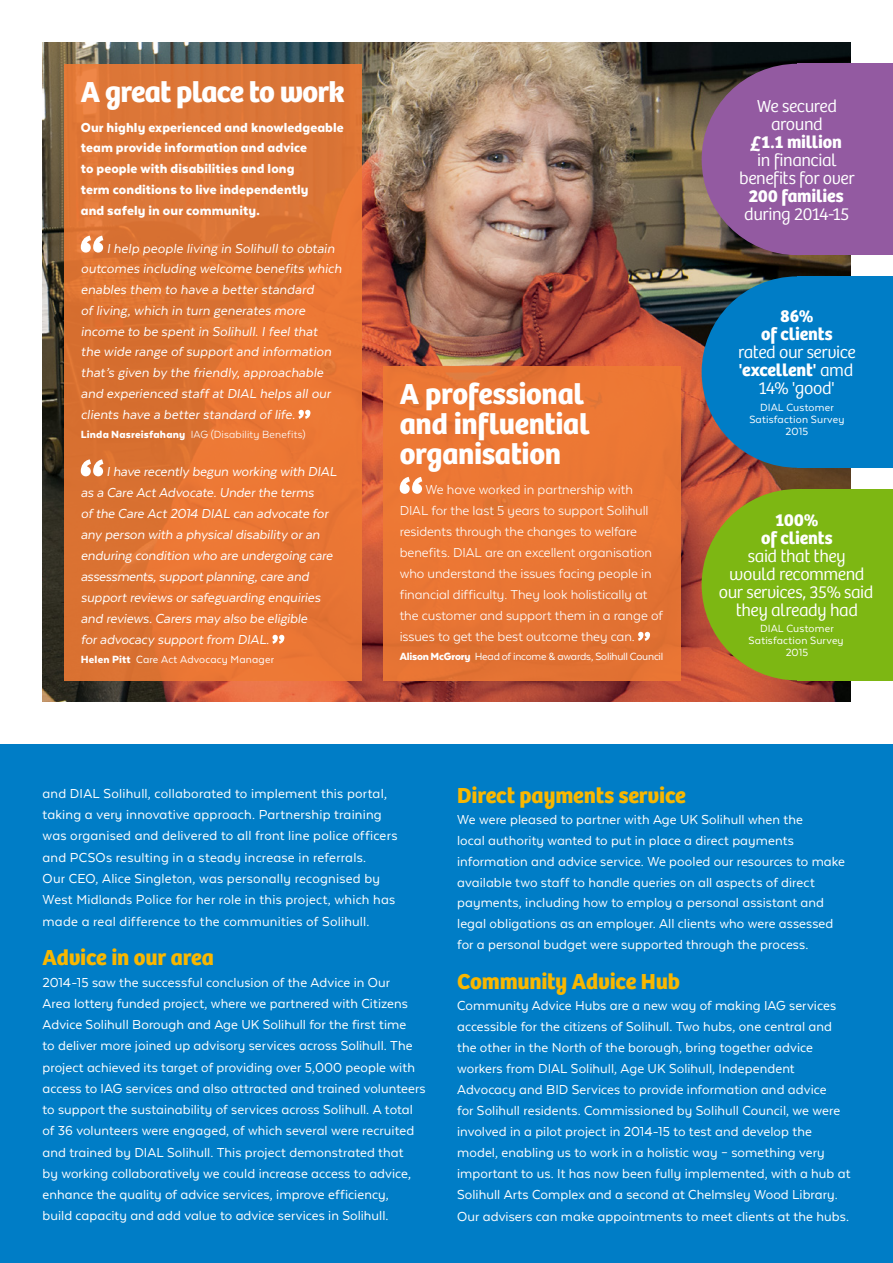
<style>
.page{position:relative;width:893px;height:1263px;background:#fff}
.page>*{position:absolute;margin:0;border:0;box-sizing:border-box;transform-origin:0 0}
.t1{font:700 30px/30px "Bree";letter-spacing:-.01em;color:#fff}
.t2{font:700 22.5px "Bree";letter-spacing:-.01em;color:#f9b700}
.t3{font:300 18px/18px "Bree";letter-spacing:-.025em;color:#fff;text-align:center}
.t4{font:700 18px/18px "Bree";letter-spacing:-.005em;color:#fff;text-align:center}
.t5{font:15px/21.3px "Texta Alt";letter-spacing:.005em;color:#fff}
.t6{font:italic 15px/20.7px "Texta Alt";letter-spacing:-.005em;color:#fff}
.t7{font:15px/21px "Texta Alt";letter-spacing:-.005em;color:#fff}
.t8{font:900 15px/20.9px "Texta Alt";letter-spacing:.005em;color:#fff}
.t9{font:12px/12px "Texta Alt";letter-spacing:.01em;color:#fff;text-align:center}
.t10{font:12px "Texta Alt";letter-spacing:-.02em;color:#fff}
.t11{font:12px "Texta Alt";letter-spacing:.01em;color:#fff}
.s1{font-weight:900}
.s2{font-weight:700}
</style>
<div class="page">
<div style="left:0;top:744px;width:893px;height:519px;background:#007dc6"></div>
<img style="left:43px;top:43px;width:807px;height:659px">
<div style="left:64px;top:64px;width:297px;height:616px;background:linear-gradient(to right,#da7333,#e87735)"></div>
<svg style="left:81px;top:236px;width:22px;height:17px"></svg>
<svg style="left:298px;top:410px;width:12px;height:9px"></svg>
<svg style="left:81px;top:459px;width:22px;height:17px"></svg>
<svg style="left:272px;top:635px;width:12px;height:9px"></svg>
<div style="left:383px;top:366px;width:297px;height:314px;background:#ee7a34"></div>
<svg style="left:400px;top:477px;width:22px;height:17px"></svg>
<svg style="left:638px;top:632px;width:12px;height:9px"></svg>
<div style="left:797px;top:276px;width:96px;height:192px;background:#007dc6"></div>
<div style="left:702px;top:276px;width:191px;height:192px;background:#007dc6;border-radius:50%"></div>
<div style="left:797px;top:64px;width:96px;height:191px;background:#935aa1"></div>
<div style="left:702px;top:64px;width:191px;height:191px;background:#935aa1;border-radius:50%"></div>
<div style="left:797px;top:489px;width:96px;height:191px;background:#7db713"></div>
<div style="left:702px;top:489px;width:191px;height:191px;background:#7db713;border-radius:50%"></div>
<h1 class="t1" style="left:81px;top:78px;width:265px">A great place to work</h1>
<p class="t8" style="left:81px;top:117px;width:265px">Our highly experienced and knowledgeable team provide information and advice<br>to people with disabilities and long<br>term conditions to live independently<br>and safely in our community.</p>
<p class="t6" style="left:81px;top:238px;width:262px;text-indent:26px">I help people living in Solihull to obtain outcomes including welcome benefits which enables them to have a better standard<br>of living, which in turn generates more income to be spent in Solihull. I feel that<br>the wide range of support and information that’s given by the friendly, approachable and experienced staff at DIAL helps all our clients have a better standard of life.</p>
<p class="t11" style="left:81px;top:429px;width:226px"><span class="s1">Linda Nasreisfahany</span> IAG (Disability Benefits)</p>
<p class="t6" style="left:81px;top:461px;width:257px;text-indent:26px">I have recently begun working with DIAL as a Care Act Advocate. Under the terms<br>of the Care Act 2014 DIAL can advocate for any person with a physical disability or an enduring condition who are undergoing care assessments, support planning, care and support reviews or safeguarding enquiries and reviews. Carers may also be eligible<br>for advocacy support from DIAL.</p>
<p class="t9" style="left:81px;top:654px;width:195px"><span class="s1">Helen Pitt</span> Care Act Advocacy Manager</p>
<h1 class="t1" style="left:400px;top:380px;width:191px">A professional and influential organisation</h1>
<p class="t7" style="left:400px;top:479px;width:264px;text-indent:26px">We have worked in partnership with DIAL for the last 5 years to support Solihull residents through the changes to welfare benefits. DIAL are an excellent organisation who understand the issues facing people in financial difficulty. They look holistically at the customer and support them in a range of issues to get the best outcome they can.</p>
<p class="t10" style="left:400px;top:651px;width:265px"><span class="s1">Alison McGrory</span> Head of income &amp; awards, Solihull Council</p>
<p class="t3" style="left:757px;top:97px;width:82px">We secured around</p>
<p class="t4" style="left:750px;top:133px;width:93px">£1.1 million</p>
<p class="t3" style="left:739px;top:151px;width:117px">in financial benefits for over</p>
<p class="t4" style="left:749px;top:187px;width:96px">200 families</p>
<p class="t3" style="left:744px;top:205px;width:107px">during 2014-15</p>
<p class="t4" style="left:761px;top:308px;width:73px">86%<br>of clients</p>
<p class="t3" style="left:738px;top:344px;width:119px">rated our service <span class="s2">'excellent'</span> amd<br>14% 'good'</p>
<p class="t9" style="left:749px;top:401px;width:97px">DIAL Customer<br>Satisfaction Survey<br>2015</p>
<p class="t4" style="left:761px;top:511px;width:73px">100%<br>of clients</p>
<p class="t3" style="left:719px;top:547px;width:156px">said that they<br>would recommend our services, 35% said they already had</p>
<p class="t9" style="left:749px;top:623px;width:97px">DIAL Customer<br>Satisfaction Survey<br>2015</p>
<p class="t5" style="left:43px;top:783px;width:356px">and DIAL Solihull, collaborated to implement this portal, taking a very innovative approach. Partnership training was organised and delivered to all front line police officers and PCSOs resulting in a steady increase in referrals.<br>Our CEO, Alice Singleton, was personally recognised by West Midlands Police for her role in this project, which has made a real difference to the communities of Solihull.</p>
<h2 class="t2" style="left:43px;top:944px;width:173px">Advice in our area</h2>
<p class="t5" style="left:43px;top:971px;width:385px">2014-15 saw the successful conclusion of the Advice in Our<br>Area lottery funded project, where we partnered with Citizens Advice Solihull Borough and Age UK Solihull for the first time<br>to deliver more joined up advisory services across Solihull. The project achieved its target of providing over 5,000 people with access to IAG services and also attracted and trained volunteers to support the sustainability of services across Solihull. A total of 36 volunteers were engaged, of which several were recruited and trained by DIAL Solihull. This project demonstrated that<br>by working collaboratively we could increase access to advice, enhance the quality of advice services, improve efficiency,<br>build capacity and add value to advice services in Solihull.</p>
<h2 class="t2" style="left:457px;top:782px;width:230px">Direct payments service</h2>
<p class="t5" style="left:457px;top:809px;width:389px;line-height:20.9px">We were pleased to partner with Age UK Solihull when the<br>local authority wanted to put in place a direct payments information and advice service. We pooled our resources to make available two staff to handle queries on all aspects of direct payments, including how to employ a personal assistant and legal obligations as an employer. All clients who were assessed for a personal budget were supported through the process.</p>
<h2 class="t2" style="left:457px;top:968px;width:224px">Community Advice Hub</h2>
<p class="t5" style="left:457px;top:995px;width:395px">Community Advice Hubs are a new way of making IAG services accessible for the citizens of Solihull. Two hubs, one central and the other in the North of the borough, bring together advice workers from DIAL Solihull, Age UK Solihull, Independent Advocacy and BID Services to provide information and advice<br>for Solihull residents. Commissioned by Solihull Council, we were involved in a pilot project in 2014-15 to test and develop the model, enabling us to work in a holistic way – something very important to us. It has now been fully implemented, with a hub at Solihull Arts Complex and a second at Chelmsley Wood Library.<br>Our advisers can make appointments to meet clients at the hubs.</p>
</div>
